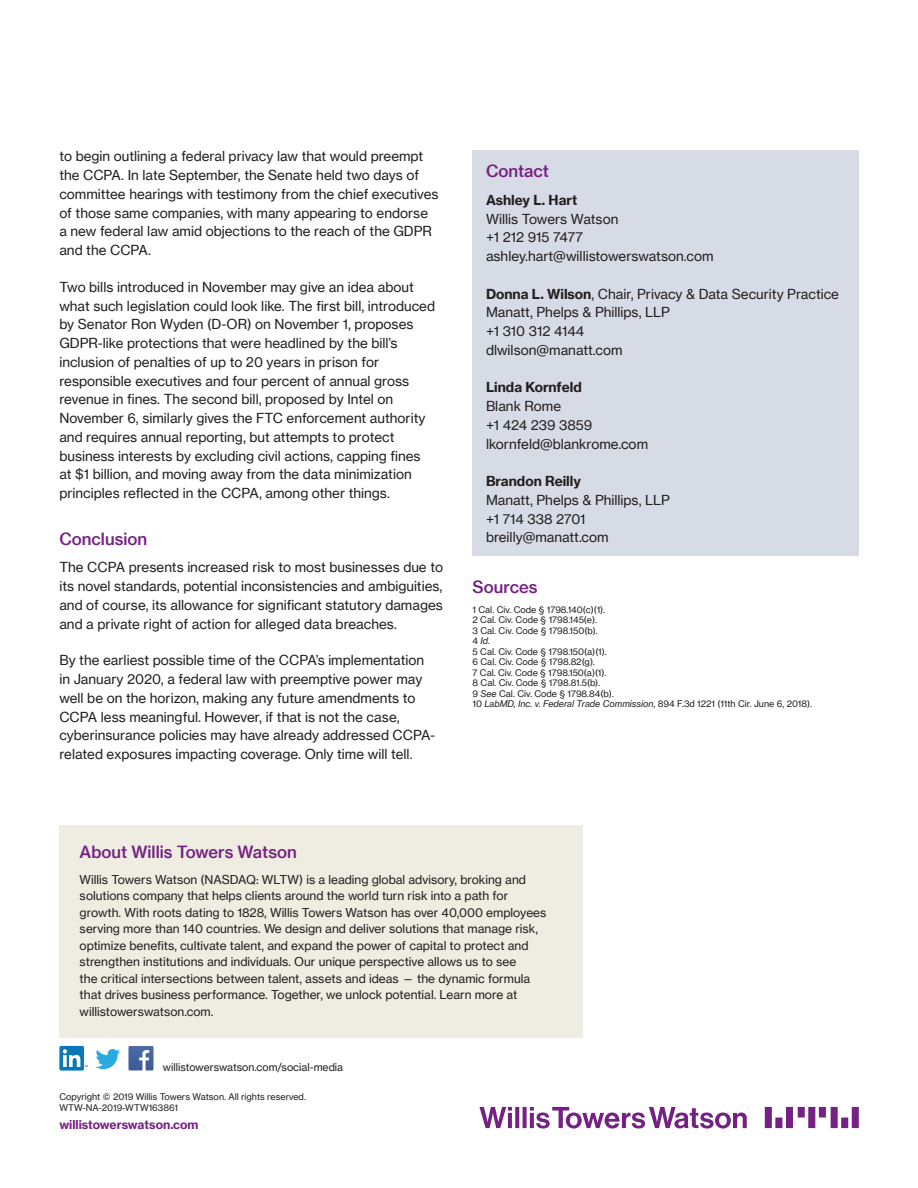
<style>
.page{position:relative;width:918px;height:1188px;background:#fff}
.page>*{position:absolute;margin:0;border:0;box-sizing:border-box;transform-origin:0 0}
.Subhead_1__11_13_Med{font:16.5px "N Haas Grotesk TX Pro 65 Md";color:#752183}
.Body_text_black{font:13.5px/18.8px "N Haas Grotesk TX Pro 55 Rg";color:#231f20}
.Body_text_black-2{font:13.5px "N Haas Grotesk TX Pro 75 Bd";color:#231f20}
.t1{font:12px/16.5px "N Haas Grotesk TX Pro 55 Rg";color:#231f20}
.t2{font:12px "N Haas Grotesk TX Pro 75 Bd";color:#752183}
.t3{font:10.5px "N Haas Grotesk TX Pro 55 Rg";color:#231f20}
.Page_Footer__6pt_Bla{font:9px/10.8px "N Haas Grotesk TX Pro 55 Rg";color:#231f20}
.Page_Footer__6pt_Bla-2{font:9px "N Haas Grotesk TX Pro 56 It";color:#231f20}
.s1{font-family:"N Haas Grotesk TX Pro 75 Bd"}
.s2{font-family:"N Haas Grotesk TX Pro 55 Rg"}
.s3{font-family:"N Haas Grotesk TX Pro 56 It"}
</style>
<div class="page">
<svg style="left:479px;top:1107px;width:380px;height:22px"></svg>
<div style="left:59px;top:1046px;width:25px;height:25px;background:#0c77b7;border-radius:2px"></div>
<svg style="left:63px;top:1049px;width:25px;height:18px"></svg>
<svg style="left:96px;top:1049px;width:24px;height:20px"></svg>
<svg style="left:129px;top:1046px;width:24px;height:24px"></svg>
<div style="left:59px;top:825px;width:524px;height:212px;background:#efece1"></div>
<div style="left:472px;top:151px;width:387px;height:405px;background:#d7dbe6"></div>
<p class="Body_text_black" style="left:59px;top:147px;width:381px">to begin outlining a federal privacy law that would preempt the CCPA. In late September, the Senate held two days of committee hearings with testimony from the chief executives of those same companies, with many appearing to endorse a new federal law amid objections to the reach of the GDPR and the CCPA.</p>
<p class="Body_text_black" style="left:59px;top:277px;width:377px">Two bills introduced in November may give an idea about what such legislation could look like. The first bill, introduced by Senator Ron Wyden (D-OR) on November 1, proposes GDPR-like protections that were headlined by the bill’s inclusion of penalties of up to 20 years in prison for responsible executives and four percent of annual gross revenue in fines. The second bill, proposed by Intel on November 6, similarly gives the FTC enforcement authority and requires annual reporting, but attempts to protect business interests by excluding civil actions, capping fines at $1 billion, and moving away from the data minimization principles reflected in the CCPA, among other things.</p>
<p class="Subhead_1__11_13_Med" style="left:59px;top:528px;width:89px">Conclusion</p>
<p class="Body_text_black" style="left:59px;top:558px;width:385px;text-align:justify">The CCPA presents increased risk to most businesses due to its novel standards, potential inconsistencies and ambiguities, and of course, its allowance for significant statutory damages and a private right of action for alleged data breaches.</p>
<p class="Body_text_black" style="left:59px;top:651px;width:377px">By the earliest possible time of the CCPA’s implementation in January 2020, a federal law with preemptive power may well be on the horizon, making any future amendments to CCPA less meaningful. However, if that is not the case, cyberinsurance policies may have already addressed CCPA&shy;related exposures impacting coverage. Only time will tell.</p>
<p class="Subhead_1__11_13_Med" style="left:486px;top:161px;width:65px">Contact</p>
<p class="Body_text_black-2" style="left:486px;top:191px;width:93px">Ashley L. Hart</p>
<p class="Body_text_black" style="left:486px;top:209px;width:134px">Willis Towers Watson</p>
<p class="Body_text_black" style="left:486px;top:228px;width:99px">+1 212 915 7477</p>
<p class="Body_text_black" style="left:486px;top:247px;width:229px">ashley.hart@willistowerswatson.com</p>
<p class="Body_text_black" style="left:486px;top:284px;width:355px"><span class="s1">Donna L. Wilson</span>, Chair, Privacy &amp; Data Security Practice</p>
<p class="Body_text_black" style="left:486px;top:303px;width:185px">Manatt, Phelps &amp; Phillips, LLP</p>
<p class="Body_text_black" style="left:486px;top:322px;width:100px">+1 310 312 4144</p>
<p class="Body_text_black" style="left:486px;top:341px;width:138px">dlwilson@manatt.com</p>
<p class="Body_text_black-2" style="left:486px;top:379px;width:97px">Linda Kornfeld</p>
<p class="Body_text_black" style="left:486px;top:397px;width:77px">Blank Rome</p>
<p class="Body_text_black" style="left:486px;top:416px;width:108px">+1 424 239 3859</p>
<p class="Body_text_black" style="left:486px;top:434px;width:164px">lkornfeld@blankrome.com</p>
<p class="Body_text_black-2" style="left:486px;top:473px;width:96px">Brandon Reilly</p>
<p class="Body_text_black" style="left:486px;top:491px;width:185px">Manatt, Phelps &amp; Phillips, LLP</p>
<p class="Body_text_black" style="left:486px;top:509px;width:101px">+1 714 338 2701</p>
<p class="Body_text_black" style="left:486px;top:528px;width:124px">breilly@manatt.com</p>
<p class="Subhead_1__11_13_Med" style="left:472px;top:577px;width:67px">Sources</p>
<p class="Page_Footer__6pt_Bla" style="left:472px;top:604px;width:134px">1 Cal. Civ. Code § 1798.140(c)(1).</p>
<p class="Page_Footer__6pt_Bla" style="left:472px;top:615px;width:126px">2 Cal. Civ. Code § 1798.145(e).</p>
<p class="Page_Footer__6pt_Bla" style="left:472px;top:625px;width:127px">3 Cal. Civ. Code § 1798.150(b).</p>
<p class="Page_Footer__6pt_Bla-2" style="left:472px;top:636px;width:19px"><span class="s2">4</span> Id.</p>
<p class="Page_Footer__6pt_Bla" style="left:472px;top:646px;width:136px">5 Cal. Civ. Code § 1798.150(a)(1).</p>
<p class="Page_Footer__6pt_Bla" style="left:472px;top:657px;width:124px">6 Cal. Civ. Code § 1798.82(g).</p>
<p class="Page_Footer__6pt_Bla" style="left:472px;top:667px;width:135px">7 Cal. Civ. Code § 1798.150(a)(1).</p>
<p class="Page_Footer__6pt_Bla" style="left:472px;top:678px;width:129px">8 Cal. Civ. Code § 1798.81.5(b).</p>
<p class="Page_Footer__6pt_Bla" style="left:472px;top:688px;width:143px">9 <span class="s3">See</span> Cal. Civ. Code § 1798.84(b).</p>
<p class="Page_Footer__6pt_Bla" style="left:472px;top:699px;width:341px">10 <span class="s3">LabMD, Inc. v. Federal Trade Commission</span>, 894 F.3d 1221 (11th Cir. June 6, 2018).</p>
<p class="Subhead_1__11_13_Med" style="left:80px;top:842px;width:219px">About Willis Towers Watson</p>
<p class="t1" style="left:80px;top:871px;width:468px">Willis Towers Watson (NASDAQ: WLTW) is a leading global advisory, broking and solutions company that helps clients around the world turn risk into a path for growth. With roots dating to 1828, Willis Towers Watson has over 40,000 employees serving more than 140 countries. We design and deliver solutions that manage risk, optimize benefits, cultivate talent, and expand the power of capital to protect and strengthen institutions and individuals. Our unique perspective allows us to see<br>the critical intersections between talent, assets and ideas — the dynamic formula that drives business performance. Together, we unlock potential. Learn more at willistowerswatson.com.</p>
<p class="t3" style="left:163px;top:1060px;width:182px">willistowerswatson.com/social-media</p>
<p class="Page_Footer__6pt_Bla" style="left:59px;top:1091px;width:248px">Copyright © 2019 Willis Towers Watson. All rights reserved.<br>WTW-NA-2019-WTW163861</p>
<p class="t2" style="left:59px;top:1117px;width:141px">willistowerswatson.com</p>
</div>
